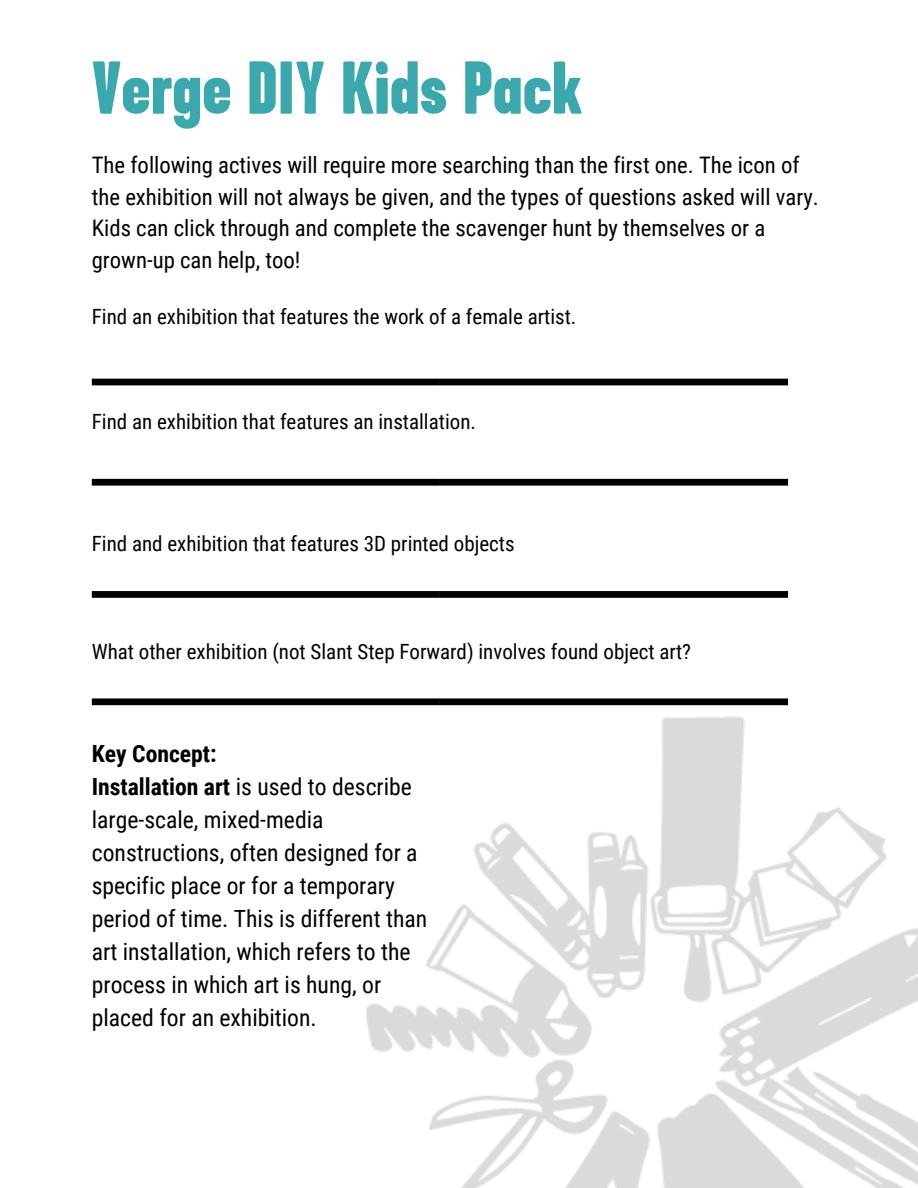
<style>
.page{position:relative;width:918px;height:1188px;background:#fff}
.page>*{position:absolute;margin:0;border:0;box-sizing:border-box;transform-origin:0 0}
.t1{font:900 74.85px "Garage Gothic";color:#3ba8ad}
.t2{font:23.7px/33px "Roboto Condensed";color:#000}
.t3{font:22.8px/31.8px "Roboto Condensed";color:#000}
.t4{font:21px "Roboto Condensed";color:#000}
.s1{font-weight:700}
</style>
<div class="page">
<img style="left:337px;top:699px;width:581px;height:489px">
<svg style="left:92px;top:479px;width:696px;height:7px;background:#0d0d0d"></svg>
<div style="left:92px;top:379px;width:696px;height:6px;background:#000"></div>
<svg style="left:92px;top:591px;width:696px;height:7px;background:#080808"></svg>
<svg style="left:92px;top:698px;width:696px;height:7px;background:#101010"></svg>
<h1 class="t1" style="left:92px;top:54px;width:492px">Verge DIY Kids Pack</h1>
<p class="t3" style="left:92px;top:149px;width:729px">The following actives will require more searching than the first one. The icon of the exhibition will not always be given, and the types of questions asked will vary.<br>Kids can click through and complete the scavenger hunt by themselves or a grown-up can help, too!</p>
<p class="t4" style="left:92px;top:305px;width:486px">Find an exhibition that features the work of a female artist.</p>
<p class="t4" style="left:92px;top:409px;width:386px">Find an exhibition that features an installation.</p>
<p class="t4" style="left:92px;top:532px;width:424px">Find and exhibition that features 3D printed objects</p>
<p class="t4" style="left:92px;top:639px;width:601px">What other exhibition (not Slant Step Forward) involves found object art?</p>
<p class="t2" style="left:92px;top:737px;width:337px"><span class="s1">Key Concept:<br>Installation art</span> is used to describe large-scale, mixed-media constructions, often designed for a specific place or for a temporary period of time. This is different than art installation, which refers to the process in which art is hung, or placed for an exhibition.</p>
</div>
